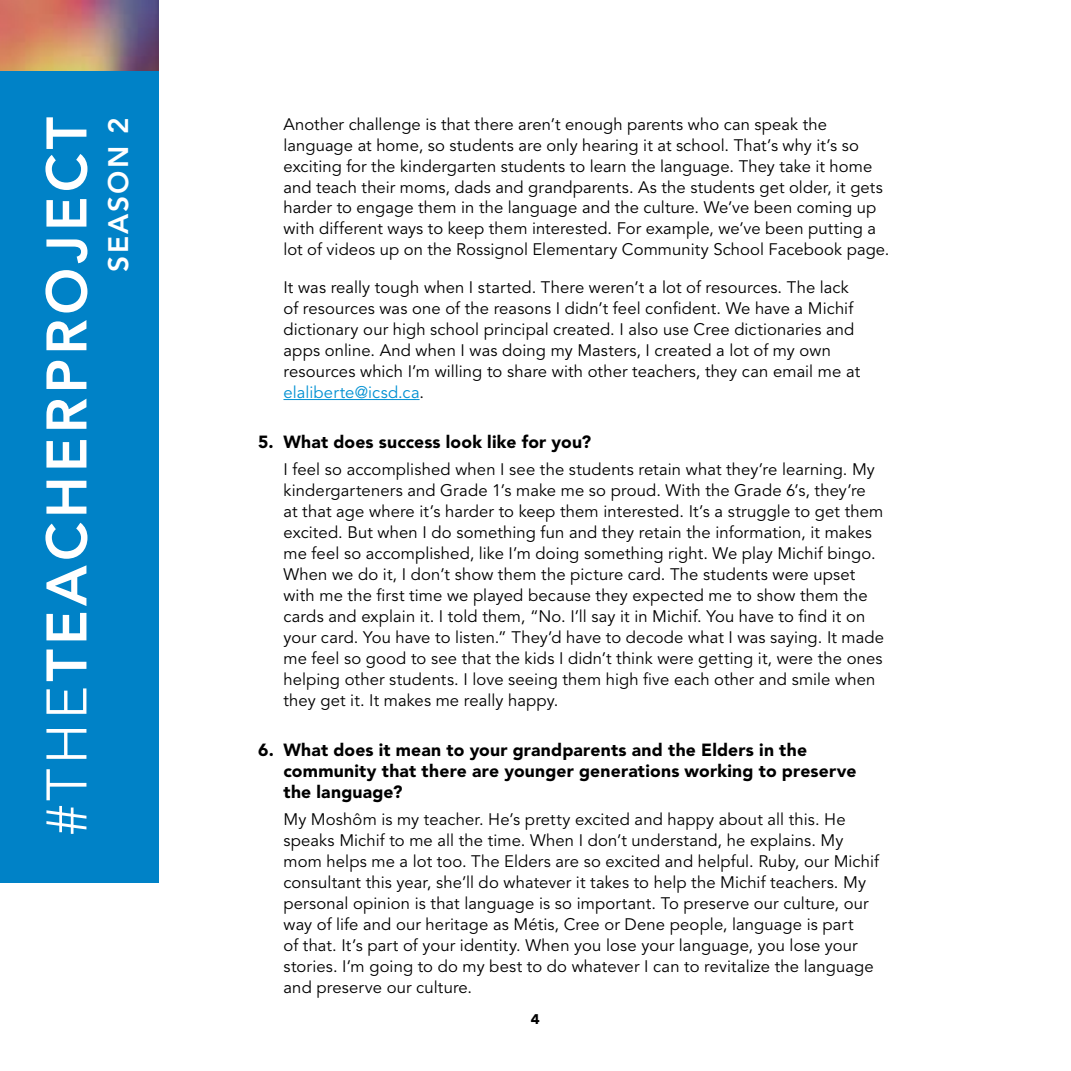
<style>
.page{position:relative;width:1071px;height:1071px;background:#fff}
.page>*{position:absolute;margin:0;border:0;box-sizing:border-box;transform-origin:0 0}
.t1{font:800 56.52px "Avenir LT Std";letter-spacing:.075em;color:#fff}
.t2{font:800 28px "Avenir LT Std";letter-spacing:.075em;color:#fff}
.t3{font:900 17.5px/21px "Avenir LT Std";letter-spacing:.01em;color:#000}
.t4{font:16.62px/21px "Avenir LT Std";letter-spacing:.005em;color:#000}
.t5{font:700 14px "Avenir Next";color:#000}
.s1{font-weight:300}
.s2{color:#0090d2}
</style>
<div class="page">
<hr style="left:284px;top:399px;width:136px;height:1px;background:#0090d2">
<div style="left:0;top:71px;width:158px;height:812px;background:#0082c7"></div>
<img style="left:0;top:0;width:158px;height:71px">
<h1 class="t1" style="left:33px;top:835px;width:719px;rotate:-90deg"><span class="s1">#THE</span>TEACHERPROJECT</h1>
<h2 class="t2" style="left:102px;top:272px;width:156px;rotate:-90deg">SEASON 2</h2>
<p class="t4" style="left:284px;top:114px;width:608px">Another challenge is that there aren’t enough parents who can speak the language at home, so students are only hearing it at school. That’s why it’s so exciting for the kindergarten students to learn the language. They take it home and teach their moms, dads and grandparents. As the students get older, it gets harder to engage them in the language and the culture. We’ve been coming up with different ways to keep them interested. For example, we’ve been putting a lot of videos up on the Rossignol Elementary Community School Facebook page.</p>
<p class="t4" style="left:284px;top:277px;width:578px">It was really tough when I started. There weren’t a lot of resources. The lack of resources was one of the reasons I didn’t feel confident. We have a Michif dictionary our high school principal created. I also use Cree dictionaries and apps online. And when I was doing my Masters, I created a lot of my own resources which I’m willing to share with other teachers, they can email me at <span class="s2">elaliberte@icsd.ca</span>.</p>
<p class="t3" style="left:258px;top:431px;width:335px">5. What does success look like for you?</p>
<p class="t4" style="left:284px;top:459px;width:602px">I feel so accomplished when I see the students retain what they’re learning. My kindergarteners and Grade 1’s make me so proud. With the Grade 6’s, they’re<br>at that age where it’s harder to keep them interested. It’s a struggle to get them excited. But when I do something fun and they retain the information, it makes me feel so accomplished, like I’m doing something right. We play Michif bingo.<br>When we do it, I don’t show them the picture card. The students were upset with me the first time we played because they expected me to show them the cards and explain it. I told them, “No. I’ll say it in Michif. You have to find it on your card. You have to listen.” They’d have to decode what I was saying. It made me feel so good to see that the kids I didn’t think were getting it, were the ones helping other students. I love seeing them high five each other and smile when they get it. It makes me really happy.</p>
<p class="t3" style="left:284px;top:739px;width:574px;text-indent:-25px">6. What does it mean to your grandparents and the Elders in the community that there are younger generations working to preserve the language?</p>
<p class="t4" style="left:284px;top:810px;width:597px">My Moshôm is my teacher. He’s pretty excited and happy about all this. He speaks Michif to me all the time. When I don’t understand, he explains. My mom helps me a lot too. The Elders are so excited and helpful. Ruby, our Michif consultant this year, she’ll do whatever it takes to help the Michif teachers. My personal opinion is that language is so important. To preserve our culture, our way of life and our heritage as Métis, Cree or Dene people, language is part<br>of that. It’s part of your identity. When you lose your language, you lose your stories. I’m going to do my best to do whatever I can to revitalize the language and preserve our culture.</p>
<p class="t5" style="left:531px;top:1007px;width:11px">4</p>
</div>
